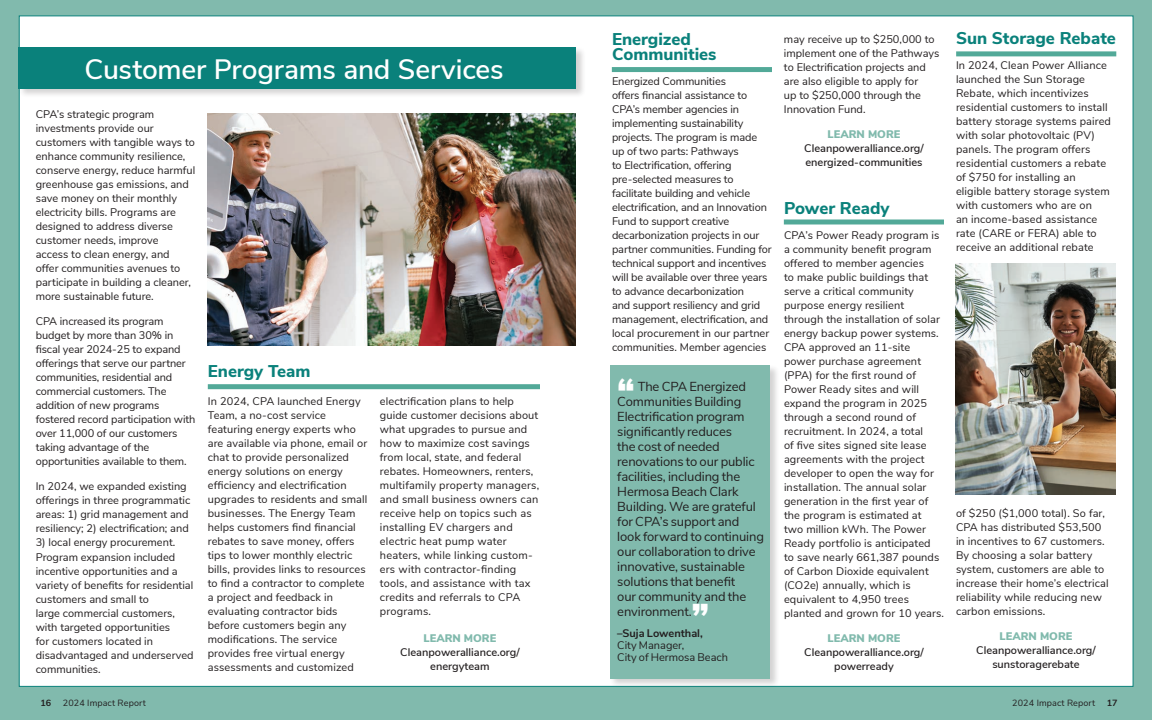
<style>
.page{position:relative;width:1152px;height:720px;background:#81baad}
.page>*{position:absolute;margin:0;border:0;box-sizing:border-box;transform-origin:0 0}
.BODY-12pt{font:900 35.8px "Nunito Sans";color:#fff}
.MAIN_TITLE_2{font:600 28px "Nunito Sans";letter-spacing:-.01em;color:#fff}
.t1{font:800 17px/15px "Nunito Sans";color:#0a817b}
.BODY-12pt-2{font:13px/15px "Nunito Sans";letter-spacing:-.01em;color:#231f20}
.BODY-12pt-3{font:11px/14px "Nunito Sans";letter-spacing:.005em;color:#231f20}
.BODY-12pt-4{font:600 11px/14px "Nunito Sans";color:#231f20;text-align:center}
.BODY-12pt-5{font:700 11px "Nunito Sans";color:#231f20}
.t2{font:9px "Nunito Sans";letter-spacing:.01em;color:#231f20}
.t3{font:700 9px "Nunito Sans";color:#231f20}
.s1{font-weight:900;color:#81baad}
</style>
<div class="page">
<div style="left:19px;top:16px;width:1114px;height:671px;background:#fff"></div>
<div style="left:18px;top:46px;width:568px;height:53px;background:#231f20;opacity:.2"></div>
<div style="left:19px;top:47px;width:557px;height:42px;background:#0a817b"></div>
<div style="left:609px;top:364px;width:171px;height:324px;background:#231f20;opacity:.2"></div>
<div style="left:610px;top:365px;width:160px;height:313px;background:#81baad"></div>
<img style="left:208px;top:114px;width:368px;height:232px">
<img style="left:956px;top:263px;width:160px;height:232px">
<div style="left:208px;top:384px;width:332px;height:5px;background:#52a998"></div>
<div style="left:612px;top:67px;width:160px;height:5px;background:#52a998"></div>
<hr style="left:784px;top:220px;width:160px;height:4px;background:#52a998">
<div style="left:956px;top:51px;width:160px;height:5px;background:#52a998"></div>
<p class="MAIN_TITLE_2" style="left:85px;top:49px;width:421px">Customer Programs and Services</p>
<p class="BODY-12pt-3" style="left:36px;top:107px;width:161px">CPA’s strategic program investments provide our customers with tangible ways to enhance community resilience, conserve energy, reduce harmful greenhouse gas emissions, and save money on their monthly electricity bills. Programs are designed to address diverse customer needs, improve<br>access to clean energy, and offer communities avenues to participate in building a cleaner, more sustainable future.</p>
<p class="BODY-12pt-3" style="left:36px;top:314px;width:161px">CPA increased its program budget by more than 30% in fiscal year 2024-25 to expand offerings that serve our partner communities, residential and commercial customers. The addition of new programs fostered record participation with over 11,000 of our customers taking advantage of the opportunities available to them.</p>
<p class="BODY-12pt-3" style="left:36px;top:479px;width:156px">In 2024, we expanded existing offerings in three programmatic areas: 1) grid management and resiliency; 2) electrification; and</p>
<p class="BODY-12pt-3" style="left:36px;top:535px;width:159px">3) local energy procurement.<br>Program expansion included incentive opportunities and a variety of benefits for residential customers and small to<br>large commercial customers, with targeted opportunities<br>for customers located in disadvantaged and underserved communities.</p>
<p class="t1" style="left:208px;top:362px;width:104px">Energy Team</p>
<p class="BODY-12pt-3" style="left:208px;top:394px;width:161px">In 2024, CPA launched Energy<br>Team, a no-cost service featuring energy experts who are available via phone, email or chat to provide personalized energy solutions on energy efficiency and electrification upgrades to residents and small businesses. The Energy Team helps customers find financial rebates to save money, offers tips to lower monthly electric bills, provides links to resources to find a contractor to complete a project and feedback in evaluating contractor bids before customers begin any modifications. The service provides free virtual energy assessments and customized</p>
<p class="BODY-12pt-3" style="left:380px;top:394px;width:161px">electrification plans to help guide customer decisions about what upgrades to pursue and how to maximize cost savings from local, state, and federal rebates. Homeowners, renters, multifamily property managers, and small business owners can receive help on topics such as installing EV chargers and electric heat pump water heaters, while linking custom&shy;ers with contractor-finding tools, and assistance with tax credits and referrals to CPA programs.</p>
<p class="BODY-12pt-4" style="left:400px;top:631px;width:121px"><span class="s1">LEARN MORE<br></span>Cleanpoweralliance.org/ energyteam</p>
<p class="t1" style="left:612px;top:31px;width:106px">Energized<br>Communities</p>
<p class="BODY-12pt-3" style="left:612px;top:74px;width:161px">Energized Communities<br>offers financial assistance to<br>CPA’s member agencies in implementing sustainability projects. The program is made up of two parts: Pathways<br>to Electrification, offering pre-selected measures to facilitate building and vehicle electrification, and an Innovation<br>Fund to support creative decarbonization projects in our partner communities. Funding for technical support and incentives will be available over three years to advance decarbonization<br>and support resiliency and grid management, electrification, and local procurement in our partner communities. Member agencies</p>
<p class="BODY-12pt" style="left:617px;top:365px;width:19px">“</p>
<p class="BODY-12pt-2" style="left:617px;top:378px;width:148px;text-indent:20px">The CPA Energized<br>Communities Building<br>Electrification program significantly reduces<br>the cost of needed renovations to our public facilities, including the<br>Hermosa Beach Clark<br>Building. We are grateful for CPA’s support and look forward to continuing our collaboration to drive innovative, sustainable solutions that benefit<br>our community and the environment.</p>
<p class="BODY-12pt-5" style="left:617px;top:625px;width:87px">–Suja Lowenthal,</p>
<p class="BODY-12pt" style="left:692px;top:590px;width:19px">”</p>
<p class="BODY-12pt-3" style="left:617px;top:638px;width:112px;line-height:12px">City Manager,<br>City of Hermosa Beach</p>
<p class="BODY-12pt-3" style="left:784px;top:31px;width:157px">may receive up to $250,000 to implement one of the Pathways to Electrification projects and are also eligible to apply for<br>up to $250,000 through the<br>Innovation Fund.</p>
<p class="BODY-12pt-4" style="left:804px;top:126px;width:121px"><span class="s1">LEARN MORE<br></span>Cleanpoweralliance.org/ energized-communities</p>
<p class="t1" style="left:784px;top:199px;width:107px">Power Ready</p>
<p class="BODY-12pt-3" style="left:784px;top:227px;width:162px">CPA’s Power Ready program is a community benefit program offered to member agencies<br>to make public buildings that serve a critical community purpose energy resilient through the installation of solar energy backup power systems.<br>CPA approved an 11-site power purchase agreement (PPA) for the first round of<br>Power Ready sites and will expand the program in 2025 through a second round of recruitment. In 2024, a total<br>of five sites signed site lease agreements with the project developer to open the way for installation. The annual solar generation in the first year of the program is estimated at<br>two million kWh. The Power<br>Ready portfolio is anticipated<br>to save nearly 661,387 pounds of Carbon Dioxide equivalent (CO2e) annually, which is equivalent to 4,950 trees planted and grown for 10 years.</p>
<p class="BODY-12pt-4" style="left:804px;top:630px;width:121px"><span class="s1">LEARN MORE<br></span>Cleanpoweralliance.org/ powerready</p>
<p class="t1" style="left:956px;top:30px;width:162px">Sun Storage Rebate</p>
<p class="BODY-12pt-3" style="left:956px;top:58px;width:157px">In 2024, Clean Power Alliance launched the Sun Storage<br>Rebate, which incentivizes residential customers to install battery storage systems paired with solar photovoltaic (PV) panels. The program offers residential customers a rebate of $750 for installing an eligible battery storage system with customers who are on<br>an income-based assistance rate (CARE or FERA) able to receive an additional rebate</p>
<p class="BODY-12pt-3" style="left:956px;top:506px;width:154px">of $250 ($1,000 total). So far,<br>CPA has distributed $53,500 in incentives to 67 customers.<br>By choosing a solar battery system, customers are able to increase their home’s electrical reliability while reducing new carbon emissions.</p>
<p class="BODY-12pt-4" style="left:976px;top:629px;width:121px"><span class="s1">LEARN MORE<br></span>Cleanpoweralliance.org/ sunstoragerebate</p>
<p class="t3" style="left:40px;top:697px;width:12px">16</p>
<p class="t2" style="left:63px;top:697px;width:84px">2024 Impact Report</p>
<p class="t2" style="left:1012px;top:697px;width:84px">2024 Impact Report</p>
<p class="t3" style="left:1107px;top:697px;width:12px">17</p>
</div>
